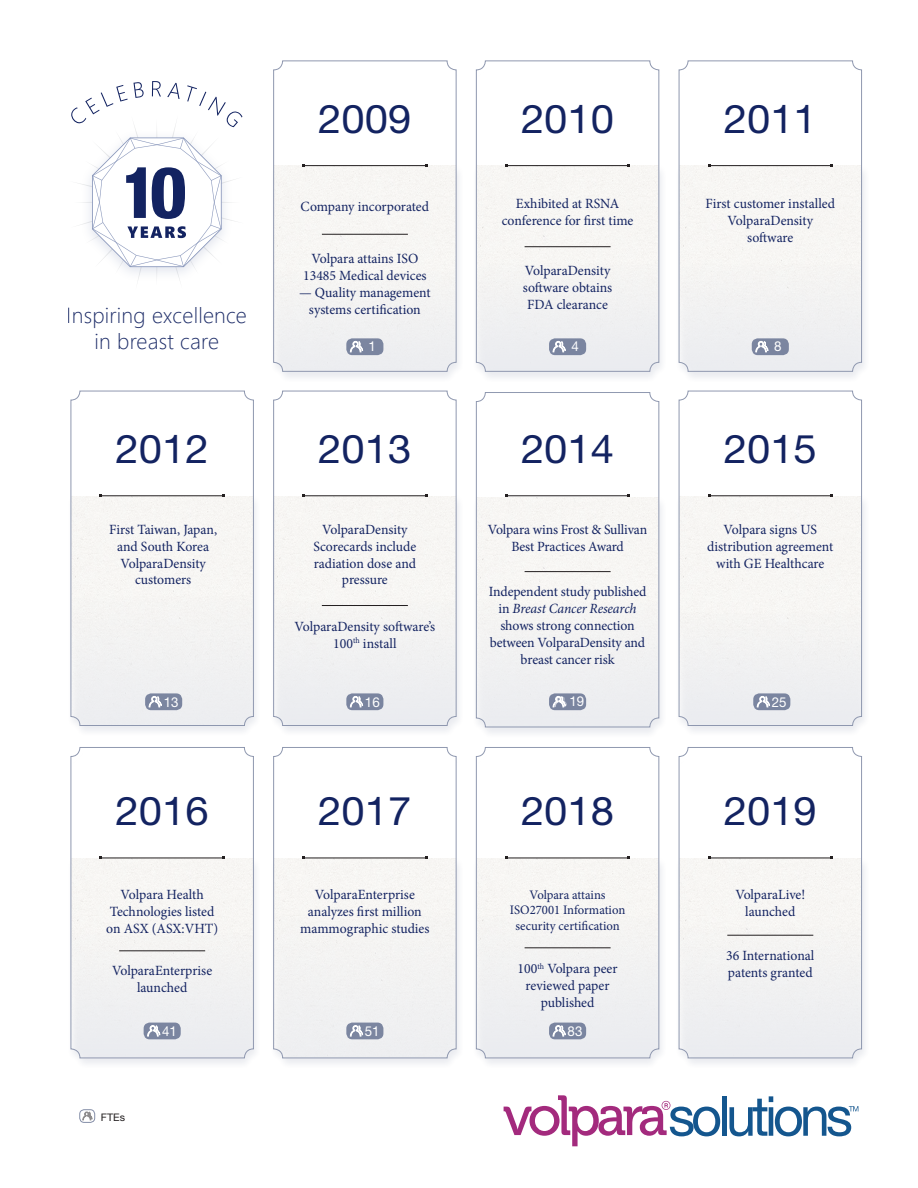
<style>
.page{position:relative;width:918px;height:1188px;background:#fff}
.page>*{position:absolute;margin:0;border:0;box-sizing:border-box;transform-origin:0 0}
.t1{font:39.6px "Helvetica Neue LT Pro";color:#132361;scale:1.06 1}
.t2{font:300 21.75px/26.4px "Segoe UI";letter-spacing:.01em;color:#132361;text-align:center}
.t3{font:14.1px/17px "Minion Pro";letter-spacing:-.005em;color:#132361;text-align:center}
.t4{font:13.65px "Helvetica Neue LT Pro";color:#fff}
.t5{font:13.05px/15.6px "Minion Pro";color:#132361;text-align:center}
.t6{font:10.35px "Helvetica Neue LT Pro";color:#231f20}
.s1{font-style:italic}
.s2{font-family:"Enigmafont";font-size:22.8px}
</style>
<div class="page">
<svg style="left:504px;top:1095px;width:216px;height:51px"></svg>
<hr style="left:722px;top:1096px;width:4px;height:40px;background:#14568e">
<svg style="left:729px;top:1096px;width:129px;height:40px"></svg>
<div style="left:674px;top:390px;width:196px;height:348px;background:#1e305f;opacity:.19"></div>
<img style="left:679px;top:496px;width:183px;height:230px">
<div style="left:679px;top:391px;width:183px;height:335px;border:1px solid #1e305f;border-radius:9px"></div>
<div style="left:674px;top:59px;width:196px;height:324px;background:#1e305f;opacity:.19"></div>
<img style="left:679px;top:166px;width:183px;height:205px">
<div style="left:679px;top:61px;width:183px;height:311px;border:1px solid #1e305f;border-radius:9px"></div>
<div style="left:674px;top:746px;width:196px;height:324px;background:#1e305f;opacity:.19"></div>
<div style="left:679px;top:858px;width:183px;height:200px;background:#f3f3f2"></div>
<div style="left:679px;top:747px;width:183px;height:311px;border:1px solid #1e305f;border-radius:9px"></div>
<div style="left:472px;top:391px;width:196px;height:348px;background:#1e305f;opacity:.19"></div>
<img style="left:476px;top:498px;width:183px;height:229px">
<div style="left:476px;top:392px;width:183px;height:335px;border:1px solid #1e305f;border-radius:9px"></div>
<div style="left:472px;top:59px;width:196px;height:324px;background:#1e305f;opacity:.19"></div>
<img style="left:476px;top:166px;width:183px;height:205px">
<div style="left:476px;top:61px;width:183px;height:311px;border:1px solid #1e305f;border-radius:9px"></div>
<div style="left:472px;top:746px;width:196px;height:324px;background:#1e305f;opacity:.19"></div>
<div style="left:476px;top:858px;width:183px;height:200px;background:#f2f2f2"></div>
<div style="left:476px;top:747px;width:183px;height:311px;border:1px solid #1e305f;border-radius:9px"></div>
<div style="left:269px;top:390px;width:196px;height:348px;background:#1e305f;opacity:.19"></div>
<img style="left:274px;top:496px;width:182px;height:230px">
<div style="left:273px;top:391px;width:183px;height:335px;border:1px solid #1e305f;border-radius:9px"></div>
<div style="left:269px;top:59px;width:196px;height:324px;background:#1e305f;opacity:.19"></div>
<div style="left:274px;top:166px;width:182px;height:205px;background:#f5f4f2"></div>
<div style="left:273px;top:61px;width:183px;height:311px;border:1px solid #1e305f;border-radius:9px"></div>
<div style="left:269px;top:746px;width:196px;height:324px;background:#1e305f;opacity:.19"></div>
<div style="left:274px;top:858px;width:182px;height:200px;background:#f3f3f2"></div>
<div style="left:273px;top:747px;width:183px;height:311px;border:1px solid #1e305f;border-radius:9px"></div>
<div style="left:73px;top:496px;width:180px;height:230px;background:#f5f4f2"></div>
<div style="left:71px;top:391px;width:183px;height:335px;border:1px solid #1e305f;border-radius:9px"></div>
<img style="left:73px;top:858px;width:180px;height:200px">
<div style="left:71px;top:747px;width:183px;height:311px;border:1px solid #1e305f;border-radius:9px"></div>
<svg style="left:71px;top:81px;width:172px;height:199px"></svg>
<hr style="left:304px;top:496px;width:122px;height:1px;background:#231f20">
<hr style="left:304px;top:858px;width:122px;height:1px;background:#231f20">
<hr style="left:304px;top:165px;width:122px;height:1px;background:#231f20">
<hr style="left:506px;top:496px;width:123px;height:1px;background:#231f20">
<hr style="left:506px;top:858px;width:123px;height:1px;background:#231f20">
<hr style="left:506px;top:165px;width:123px;height:1px;background:#231f20">
<hr style="left:709px;top:496px;width:123px;height:1px;background:#231f20">
<hr style="left:709px;top:858px;width:123px;height:1px;background:#231f20">
<hr style="left:709px;top:165px;width:123px;height:1px;background:#231f20">
<hr style="left:101px;top:496px;width:122px;height:1px;background:#231f20">
<hr style="left:101px;top:858px;width:122px;height:1px;background:#231f20">
<hr style="left:727px;top:935px;width:86px;height:1px;background:#231f20">
<hr style="left:525px;top:948px;width:86px;height:1px;background:#231f20">
<hr style="left:525px;top:571px;width:86px;height:1px;background:#231f20">
<hr style="left:322px;top:605px;width:86px;height:1px;background:#231f20">
<hr style="left:119px;top:951px;width:86px;height:1px;background:#231f20">
<hr style="left:322px;top:234px;width:86px;height:1px;background:#231f20">
<hr style="left:525px;top:246px;width:86px;height:1px;background:#231f20">
<div style="left:753px;top:693px;width:37px;height:17px;background:#7a85a0;border-radius:6px"></div>
<svg style="left:757px;top:696px;width:13px;height:12px"></svg>
<div style="left:752px;top:338px;width:37px;height:17px;background:#7b85a0;border-radius:6px"></div>
<svg style="left:755px;top:341px;width:14px;height:11px"></svg>
<div style="left:549px;top:1023px;width:37px;height:16px;background:#7a85a0;border-radius:6px"></div>
<svg style="left:553px;top:1025px;width:13px;height:12px"></svg>
<div style="left:549px;top:693px;width:37px;height:17px;background:#7b85a0;border-radius:6px"></div>
<svg style="left:553px;top:696px;width:13px;height:12px"></svg>
<div style="left:549px;top:338px;width:37px;height:17px;background:#7b85a0;border-radius:6px"></div>
<svg style="left:553px;top:341px;width:13px;height:11px"></svg>
<div style="left:346px;top:1023px;width:37px;height:16px;background:#7c86a0;border-radius:6px"></div>
<svg style="left:350px;top:1025px;width:13px;height:12px"></svg>
<div style="left:346px;top:693px;width:37px;height:17px;background:#7a85a0;border-radius:6px"></div>
<svg style="left:350px;top:696px;width:13px;height:12px"></svg>
<div style="left:346px;top:338px;width:37px;height:17px;background:#7b86a0;border-radius:6px"></div>
<svg style="left:350px;top:341px;width:13px;height:11px"></svg>
<div style="left:144px;top:1023px;width:37px;height:16px;background:#7a85a0;border-radius:6px"></div>
<svg style="left:147px;top:1025px;width:14px;height:12px"></svg>
<div style="left:79px;top:1109px;width:16px;height:14px;border:1px solid #1e305f;border-radius:4px"></div>
<svg style="left:82px;top:1112px;width:10px;height:8px"></svg>
<div style="left:145px;top:693px;width:37px;height:17px;background:#7b86a0;border-radius:6px"></div>
<svg style="left:149px;top:696px;width:13px;height:12px"></svg>
<p class="t1" style="left:318px;top:95px;width:89px">2009</p>
<p class="t1" style="left:521px;top:95px;width:89px">2010</p>
<h2 class="t2" style="left:67px;top:300px;width:182px">Inspiring excellence in breast care</h2>
<p class="t3" style="left:301px;top:198px;width:130px">Company incorporated</p>
<p class="t3" style="left:303px;top:250px;width:125px">Volpara attains ISO<br>13485 Medical devices</p>
<p class="t3" style="left:299px;top:284px;width:133px">— Quality management systems certification</p>
<p class="t4" style="left:369px;top:338px;width:9px">1</p>
<p class="t3" style="left:502px;top:195px;width:133px">Exhibited at RSNA conference for first time</p>
<p class="t3" style="left:523px;top:262px;width:91px">VolparaDensity software obtains<br>FDA clearance</p>
<p class="t4" style="left:571px;top:338px;width:9px">4</p>
<p class="t1" style="left:116px;top:425px;width:89px">2012</p>
<p class="t1" style="left:318px;top:425px;width:89px">2013</p>
<p class="t1" style="left:521px;top:425px;width:89px">2014</p>
<p class="t3" style="left:109px;top:521px;width:109px">First Taiwan, Japan, and South Korea<br>VolparaDensity customers</p>
<p class="t4" style="left:164px;top:694px;width:16px">13</p>
<p class="t3" style="left:313px;top:521px;width:104px">VolparaDensity<br>Scorecards include radiation dose and pressure</p>
<p class="t3" style="left:488px;top:521px;width:161px">Volpara wins Frost &amp; Sullivan<br>Best Practices Award</p>
<p class="t3" style="left:294px;top:618px;width:142px">VolparaDensity software’s<br>100<sup>th</sup> install</p>
<p class="t3" style="left:489px;top:583px;width:159px">Independent study published in <span class="s1">Breast Cancer Research </span>shows strong connection between VolparaDensity and breast cancer risk</p>
<p class="t4" style="left:551px;top:693px;width:35px"><span class="s2">e</span>19</p>
<p class="t4" style="left:365px;top:694px;width:16px">16</p>
<p class="t1" style="left:116px;top:787px;width:89px">2016</p>
<p class="t1" style="left:318px;top:787px;width:89px">2017</p>
<p class="t1" style="left:521px;top:787px;width:89px">2018</p>
<p class="t3" style="left:106px;top:887px;width:113px">Volpara Health<br>Technologies listed on ASX (ASX:VHT)</p>
<p class="t3" style="left:300px;top:887px;width:131px">VolparaEnterprise analyzes first million mammographic studies</p>
<p class="t5" style="left:510px;top:887px;width:117px">Volpara attains<br>ISO27001 Information security certification</p>
<p class="t3" style="left:112px;top:962px;width:102px">VolparaEnterprise launched</p>
<p class="t3" style="left:518px;top:960px;width:101px">100<sup>th</sup> Volpara peer reviewed paper published</p>
<p class="t4" style="left:162px;top:1023px;width:16px">41</p>
<p class="t4" style="left:365px;top:1023px;width:16px">51</p>
<p class="t4" style="left:568px;top:1023px;width:16px">83</p>
<p class="t6" style="left:101px;top:1111px;width:26px">FTEs</p>
<p class="t1" style="left:724px;top:95px;width:89px">2011</p>
<p class="t3" style="left:706px;top:195px;width:131px">First customer installed<br>VolparaDensity software</p>
<p class="t4" style="left:774px;top:338px;width:9px">8</p>
<p class="t1" style="left:724px;top:425px;width:89px">2015</p>
<p class="t3" style="left:707px;top:521px;width:128px">Volpara signs US distribution agreement with GE Healthcare</p>
<p class="t4" style="left:772px;top:694px;width:16px">25</p>
<p class="t1" style="left:724px;top:787px;width:89px">2019</p>
<p class="t3" style="left:735px;top:887px;width:71px">VolparaLive! launched</p>
<p class="t3" style="left:726px;top:947px;width:90px;text-align:left">36 International patents granted</p>
</div>
